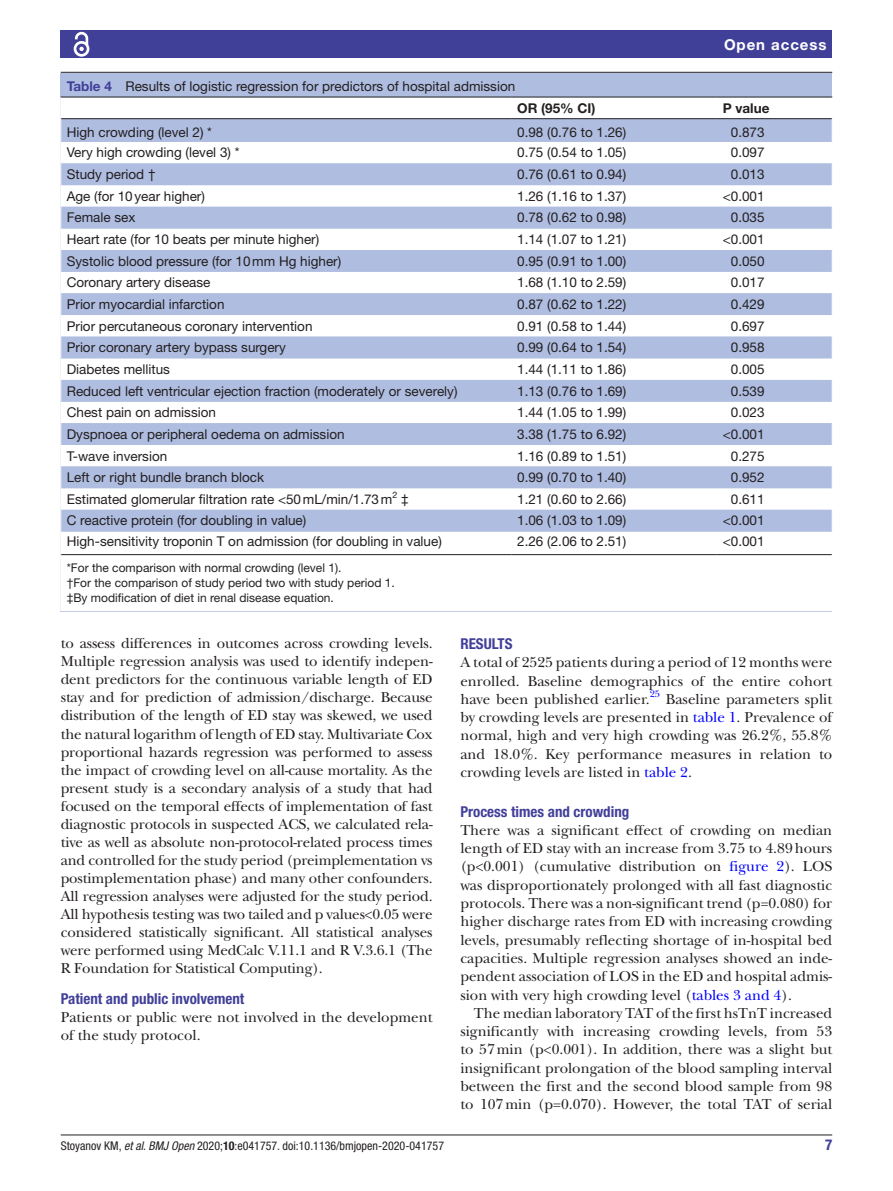
<style>
.page{position:relative;width:893px;height:1191px;background:#fff}
.page>*{position:absolute;margin:0;border:0;box-sizing:border-box;transform-origin:0 0}
.t1{font:15px/18.3px "New Baskerville";color:#231f20;text-align:justify}
.t2{font:700 condensed 15px "Helvetica Neue LT Std";color:#414099}
.t3{font:700 15px "Helvetica Neue LT Std";letter-spacing:.065em;color:#fff}
.t4{font:13.5px "Helvetica Neue LT Std";color:#231f20}
.t5{font:700 13.5px "Helvetica Neue LT Std";color:#231f20}
.t6{font:12px/15px "Helvetica Neue LT Std";color:#231f20}
.t7{font:condensed 12px "Helvetica Neue LT Std";color:#231f20}
.t8{font:9.9px "New Baskerville";color:#00f}
.t9{font:9px "Helvetica Neue LT Std";color:#231f20}
.s1{font-weight:700;color:#414099}
.s2{font-size:13.5px}
.s3{color:#00f}
.s4{font-style:italic}
.s5{font-weight:700}
</style>
<div class="page">
<hr style="left:61px;top:1134px;width:771px;height:1px;background:#231f20">
<div style="left:61px;top:31px;width:771px;height:27px;background:#414099"></div>
<svg style="left:73px;top:31px;width:17px;height:26px"></svg>
<div style="left:61px;top:73px;width:771px;height:538px;background:#afbde1"></div>
<hr style="left:61px;top:72px;width:771px;height:1px;background:#231f20">
<div style="left:61px;top:98px;width:771px;height:513px;background:#fff"></div>
<svg style="left:61px;top:119px;width:771px;height:412px"></svg>
<hr style="left:61px;top:97px;width:450px;height:1px;background:#231f20">
<hr style="left:61px;top:118px;width:450px;height:1px;background:#231f20">
<hr style="left:511px;top:97px;width:206px;height:1px;background:#231f20">
<hr style="left:511px;top:118px;width:206px;height:1px;background:#231f20">
<hr style="left:717px;top:97px;width:115px;height:1px;background:#231f20">
<hr style="left:717px;top:118px;width:115px;height:1px;background:#231f20">
<hr style="left:511px;top:554px;width:206px;height:1px;background:#231f20">
<hr style="left:717px;top:554px;width:115px;height:1px;background:#231f20">
<hr style="left:61px;top:554px;width:450px;height:1px;background:#231f20">
<svg style="left:60px;top:97px;width:1px;height:457px"></svg>
<hr style="left:67px;top:571px;width:765px;height:2px;background:#fff">
<hr style="left:67px;top:586px;width:765px;height:2px;background:#fff">
<hr style="left:67px;top:601px;width:765px;height:2px;background:#fff">
<p class="t4" style="left:67px;top:78px;width:450px"><span class="s1">Table 4</span> Results of logistic regression for predictors of hospital admission</p>
<p class="t3" style="left:724px;top:35px;width:104px">Open access</p>
<p class="t5" style="left:517px;top:99px;width:80px">OR (95% CI)</p>
<p class="t5" style="left:723px;top:99px;width:48px">P value</p>
<p class="t4" style="left:67px;top:124px;width:147px">High crowding (level 2) *</p>
<p class="t4" style="left:517px;top:124px;width:111px">0.98 (0.76 to 1.26)</p>
<p class="t4" style="left:731px;top:124px;width:35px">0.873</p>
<p class="t4" style="left:67px;top:145px;width:174px">Very high crowding (level 3) *</p>
<p class="t4" style="left:517px;top:145px;width:111px">0.75 (0.54 to 1.05)</p>
<p class="t4" style="left:731px;top:145px;width:35px">0.097</p>
<p class="t4" style="left:67px;top:166px;width:90px">Study period †</p>
<p class="t4" style="left:517px;top:166px;width:111px">0.76 (0.61 to 0.94)</p>
<p class="t4" style="left:731px;top:166px;width:35px">0.013</p>
<p class="t4" style="left:67px;top:188px;width:140px">Age (for 10year higher)</p>
<p class="t4" style="left:517px;top:188px;width:111px">1.26 (1.16 to 1.37)</p>
<p class="t4" style="left:723px;top:188px;width:43px">&lt;0.001</p>
<p class="t4" style="left:67px;top:210px;width:70px">Female sex</p>
<p class="t4" style="left:517px;top:210px;width:111px">0.78 (0.62 to 0.98)</p>
<p class="t4" style="left:731px;top:210px;width:35px">0.035</p>
<p class="t4" style="left:67px;top:231px;width:254px">Heart rate (for 10 beats per minute higher)</p>
<p class="t4" style="left:517px;top:231px;width:111px">1.14 (1.07 to 1.21)</p>
<p class="t4" style="left:723px;top:231px;width:43px">&lt;0.001</p>
<p class="t4" style="left:67px;top:253px;width:276px">Systolic blood pressure (for 10mm Hg higher)</p>
<p class="t4" style="left:517px;top:253px;width:111px">0.95 (0.91 to 1.00)</p>
<p class="t4" style="left:731px;top:253px;width:35px">0.050</p>
<p class="t4" style="left:67px;top:274px;width:145px">Coronary artery disease</p>
<p class="t4" style="left:517px;top:274px;width:111px">1.68 (1.10 to 2.59)</p>
<p class="t4" style="left:731px;top:274px;width:35px">0.017</p>
<p class="t4" style="left:67px;top:296px;width:159px">Prior myocardial infarction</p>
<p class="t4" style="left:517px;top:296px;width:111px">0.87 (0.62 to 1.22)</p>
<p class="t4" style="left:731px;top:296px;width:35px">0.429</p>
<p class="t4" style="left:67px;top:318px;width:247px">Prior percutaneous coronary intervention</p>
<p class="t4" style="left:517px;top:318px;width:111px">0.91 (0.58 to 1.44)</p>
<p class="t4" style="left:731px;top:318px;width:35px">0.697</p>
<p class="t4" style="left:67px;top:339px;width:221px">Prior coronary artery bypass surgery</p>
<p class="t4" style="left:517px;top:339px;width:111px">0.99 (0.64 to 1.54)</p>
<p class="t4" style="left:731px;top:339px;width:35px">0.958</p>
<p class="t4" style="left:67px;top:361px;width:105px">Diabetes mellitus</p>
<p class="t4" style="left:517px;top:361px;width:111px">1.44 (1.11 to 1.86)</p>
<p class="t4" style="left:731px;top:361px;width:35px">0.005</p>
<p class="t4" style="left:67px;top:383px;width:392px">Reduced left ventricular ejection fraction (moderately or severely)</p>
<p class="t4" style="left:517px;top:383px;width:111px">1.13 (0.76 to 1.69)</p>
<p class="t4" style="left:731px;top:383px;width:35px">0.539</p>
<p class="t4" style="left:67px;top:404px;width:151px">Chest pain on admission</p>
<p class="t4" style="left:517px;top:404px;width:111px">1.44 (1.05 to 1.99)</p>
<p class="t4" style="left:731px;top:404px;width:35px">0.023</p>
<p class="t4" style="left:67px;top:426px;width:279px">Dyspnoea or peripheral oedema on admission</p>
<p class="t4" style="left:517px;top:426px;width:111px">3.38 (1.75 to 6.92)</p>
<p class="t4" style="left:723px;top:426px;width:43px">&lt;0.001</p>
<p class="t4" style="left:67px;top:448px;width:102px">T-wave inversion</p>
<p class="t4" style="left:517px;top:448px;width:111px">1.16 (0.89 to 1.51)</p>
<p class="t4" style="left:731px;top:448px;width:35px">0.275</p>
<p class="t4" style="left:67px;top:469px;width:199px">Left or right bundle branch block</p>
<p class="t4" style="left:517px;top:469px;width:111px">0.99 (0.70 to 1.40)</p>
<p class="t4" style="left:731px;top:469px;width:35px">0.952</p>
<p class="t4" style="left:67px;top:491px;width:327px">Estimated glomerular filtration rate &lt;50mL/min/1.73m</p>
<p class="t9" style="left:392px;top:489px;width:18px">2 <span class="s2">‡</span></p>
<p class="t4" style="left:517px;top:491px;width:111px">1.21 (0.60 to 2.66)</p>
<p class="t4" style="left:731px;top:491px;width:35px">0.611</p>
<p class="t4" style="left:67px;top:512px;width:241px">C reactive protein (for doubling in value)</p>
<p class="t4" style="left:517px;top:512px;width:111px">1.06 (1.03 to 1.09)</p>
<p class="t4" style="left:723px;top:512px;width:43px">&lt;0.001</p>
<p class="t4" style="left:67px;top:533px;width:377px">High-sensitivity troponin T on admission (for doubling in value)</p>
<p class="t4" style="left:517px;top:533px;width:111px">2.26 (2.06 to 2.51)</p>
<p class="t4" style="left:723px;top:533px;width:43px">&lt;0.001</p>
<p class="t6" style="left:67px;top:560px;width:330px">*For the comparison with normal crowding (level 1).<br>†For the comparison of study period two with study period 1. ‡By modification of diet in renal disease equation.</p>
<p class="t1" style="left:61px;top:634px;width:373px">to assess differences in outcomes across crowding levels.<br>Multiple regression analysis was used to identify indepen&shy;dent predictors for the continuous variable length of ED stay and for prediction of admission/discharge. Because distribution of the length of ED stay was skewed, we used the natural logarithm of length of ED stay. Multivariate Cox proportional hazards regression was performed to assess the impact of crowding level on all-cause mortality. As the present study is a secondary analysis of a study that had focused on the temporal effects of implementation of fast diagnostic protocols in suspected ACS, we calculated rela&shy;tive as well as absolute non-protocol-related process times and controlled for the study period (preimplementation vs postimplementation phase) and many other confounders.<br>All regression analyses were adjusted for the study period.<br>All hypothesis testing was two tailed and p values&lt;0.05 were considered statistically significant. All statistical analyses were performed using MedCalc V.11.1 and R V.3.6.1 (The R Foundation for Statistical Computing).</p>
<p class="t2" style="left:61px;top:989px;width:185px">Patient and public involvement</p>
<p class="t1" style="left:61px;top:1008px;width:373px">Patients or public were not involved in the development of the study protocol.</p>
<p class="t2" style="left:460px;top:634px;width:54px">RESULTS</p>
<p class="t1" style="left:460px;top:653px;width:373px">A total of 2525 patients during a period of 12 months were enrolled. Baseline demographics of the entire cohort have been published earlier.</p>
<p class="t8" style="left:650px;top:688px;width:12px">25</p>
<p class="t1" style="left:460px;top:690px;width:373px;text-indent:205px">Baseline parameters split by crowding levels are presented in <span class="s3">table 1</span>. Prevalence of normal, high and very high crowding was 26.2%, 55.8% and 18.0%. Key performance measures in relation to crowding levels are listed in <span class="s3">table 2</span>.</p>
<p class="t2" style="left:460px;top:802px;width:171px">Process times and crowding</p>
<p class="t1" style="left:460px;top:821px;width:373px">There was a significant effect of crowding on median length of ED stay with an increase from 3.75 to 4.89hours (p&lt;0.001) (cumulative distribution on <span class="s3">figure 2</span>). LOS was disproportionately prolonged with all fast diagnostic protocols. There was a non-significant trend (p=0.080) for higher discharge rates from ED with increasing crowding levels, presumably reflecting shortage of in-hospital bed capacities. Multiple regression analyses showed an inde&shy;pendent association of LOS in the ED and hospital admis&shy;sion with very high crowding level (<span class="s3">tables 3 and 4</span>).</p>
<p class="t1" style="left:460px;top:1004px;width:373px;text-indent:14px">The median laboratory TAT of the first hsTnT increased significantly with increasing crowding levels, from 53 to 57min (p&lt;0.001). In addition, there was a slight but insignificant prolongation of the blood sampling interval between the first and the second blood sample from 98 to 107min (p=0.070). However, the total TAT of serial</p>
<p class="t7" style="left:61px;top:1138px;width:385px">Stoyanov KM, <span class="s4">et al</span>. <span class="s4">BMJ Open</span> 2020;<span class="s5">10</span>:e041757. doi:10.1136/bmjopen-2020-041757</p>
<p class="t2" style="left:825px;top:1135px;width:9px">7</p>
</div>
